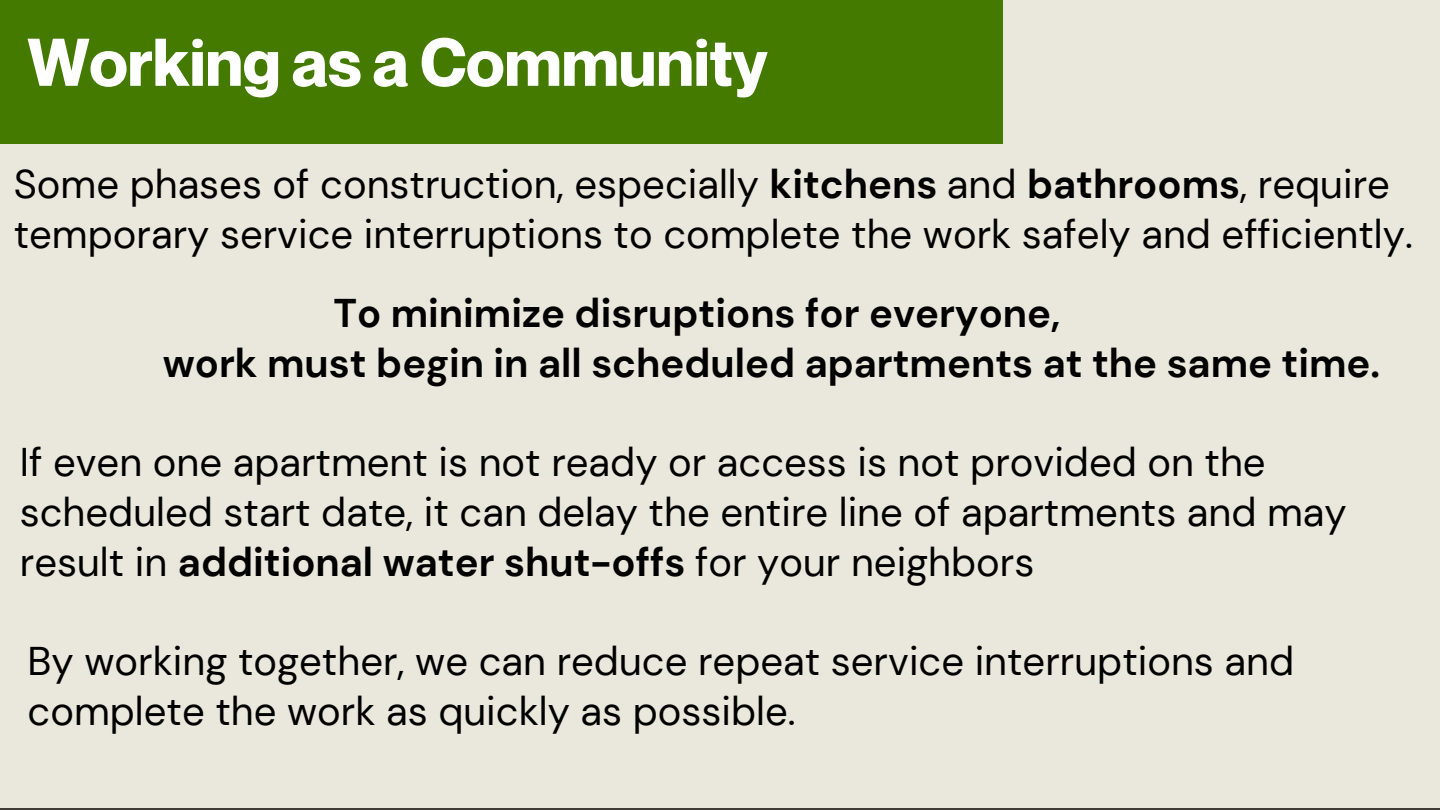
<style>
.page{position:relative;width:1440px;height:810px;background:#eae8dc}
.page>*{position:absolute;margin:0;border:0;box-sizing:border-box;transform-origin:0 0}
.t1{font:700 65.9px "Neue Montreal";color:#fff}
.t2{font:40px/50.2px "DM Sans";color:#000}
.t3{font:700 40px/50.2px "DM Sans";color:#000}
.s1{font-weight:700}
</style>
<div class="page">
<hr style="left:0;top:809px;width:1440px;height:1px;background:#413c36">
<div style="left:0;top:0;width:1003px;height:144px;background:#457a00"></div>
<h1 class="t1" style="left:28px;top:22px;width:741px">Working as a Community</h1>
<p class="t2" style="left:14px;top:159px;width:1378px">Some phases of construction, especially <span class="s1">kitchens</span> and <span class="s1">bathrooms</span>, require</p>
<p class="t2" style="left:14px;top:209px;width:1401px">temporary service interruptions to complete the work safely and efficiently.</p>
<h2 class="t3" style="left:163px;top:288px;width:1219px;text-indent:171px">To minimize disruptions for everyone,<br>work must begin in all scheduled apartments at the same time.</h2>
<p class="t2" style="left:20px;top:437px;width:1328px">If even one apartment is not ready or access is not provided on the scheduled start date, it can delay the entire line of apartments and may result in <span class="s1">additional water shut-offs</span> for your neighbors</p>
<p class="t2" style="left:28px;top:636px;width:1268px">By working together, we can reduce repeat service interruptions and complete the work as quickly as possible.</p>
</div>
